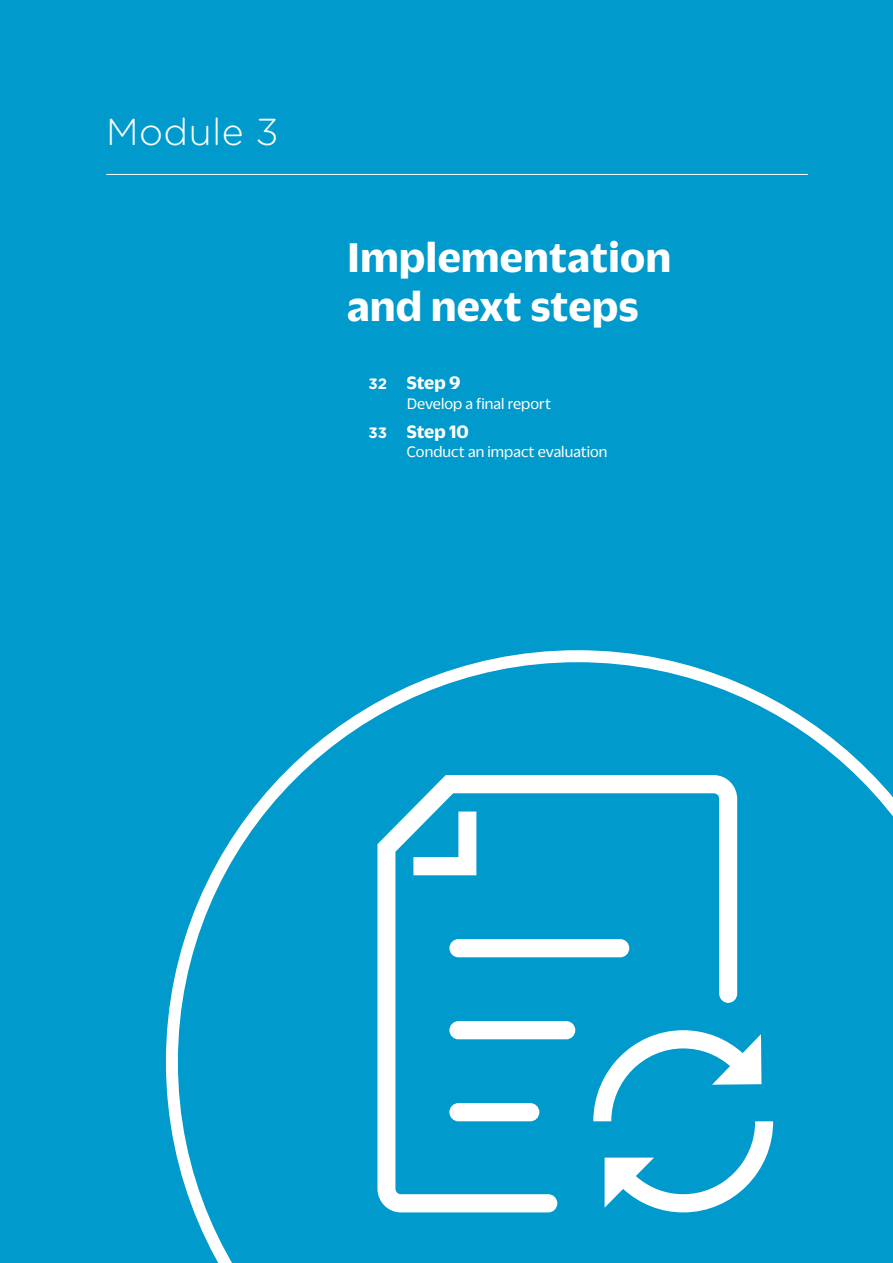
<style>
.page{position:relative;width:893px;height:1263px;background:#009acc}
.page>*{position:absolute;margin:0;border:0;box-sizing:border-box;transform-origin:0 0}
.TITRES_Gros__Chapitr{font:700 45px/48.8px "Duplicate Sans";letter-spacing:.01em;color:#fff}
.TITRES_Gros{font:300 37.5px "Gotham Rounded";letter-spacing:.01em;color:#fff}
.TITRES_Petit{font:700 19.5px "Duplicate Sans";letter-spacing:-.01em;color:#fff}
.TITRES_Petit-2{font:16.5px "Duplicate Sans";letter-spacing:.005em;color:#fff}
.s1{font-family:"Gotham Rounded";font-size:15px}
</style>
<div class="page">
<svg style="left:166px;top:650px;width:727px;height:613px"></svg>
<svg style="left:737px;top:1030px;width:36px;height:182px"></svg>
<svg style="left:377px;top:775px;width:360px;height:437px"></svg>
<hr style="left:106px;top:174px;width:702px;height:1px;background:#fff">
<p class="TITRES_Gros" style="left:106px;top:107px;width:174px">Module 3</p>
<p class="TITRES_Gros__Chapitr" style="left:347px;top:229px;width:325px">Implementation and next steps</p>
<p class="TITRES_Petit" style="left:369px;top:369px;width:94px"><span class="s1">32</span> Step 9</p>
<p class="TITRES_Petit-2" style="left:407px;top:393px;width:146px">Develop a final report</p>
<p class="TITRES_Petit" style="left:369px;top:418px;width:102px"><span class="s1">33</span> Step 10</p>
<p class="TITRES_Petit-2" style="left:407px;top:441px;width:202px">Conduct an impact evaluation</p>
</div>
